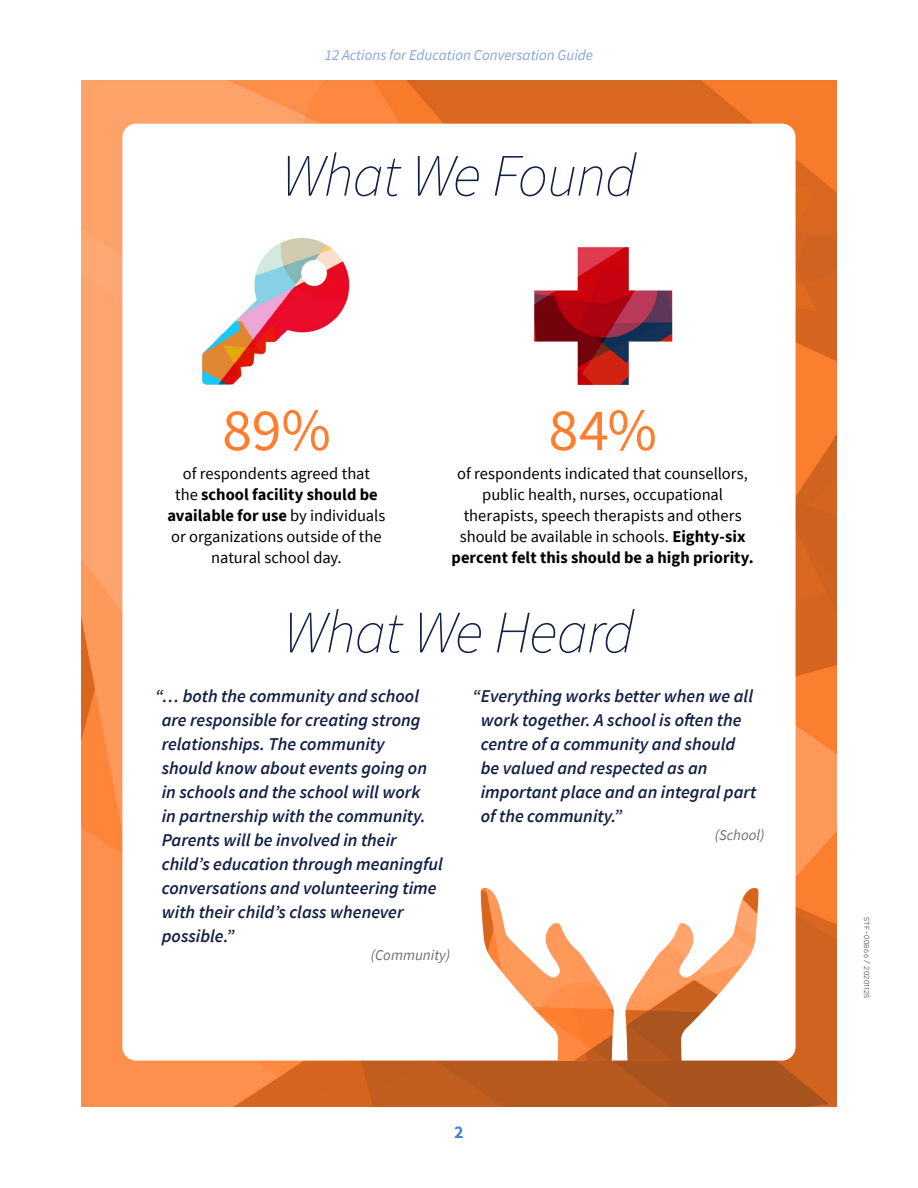
<style>
.page{position:relative;width:918px;height:1188px;background:#fff}
.page>*{position:absolute;margin:0;border:0;box-sizing:border-box;transform-origin:0 0}
.t1{font:italic 200 60px "Source Sans Pro";letter-spacing:-.025em;color:#122048}
.t2{font:60px "Source Sans Pro";color:#ff7f2f}
.t3{font:italic 600 18px/24px "Source Sans Pro";color:#122048}
.t4{font:700 18px "Source Sans Pro";color:#4381cf}
.t5{font:16.5px/21px "Source Sans Pro";color:#000;text-align:center}
.t6{font:italic 15px "Source Sans Pro";color:#84a5de}
.t7{font:italic 15px "Source Sans Pro";color:#6d6e71}
.t8{font:9px "Novecentosans";letter-spacing:.04em;color:#414042}
.s1{font-weight:700}
</style>
<div class="page">
<img style="left:81px;top:81px;width:756px;height:1026px">
<div style="left:122px;top:124px;width:674px;height:937px;background:#fff;border-radius:14px"></div>
<svg style="left:480px;top:888px;width:279px;height:173px"></svg>
<img style="left:201px;top:237px;width:149px;height:148px">
<img style="left:533px;top:246px;width:140px;height:140px">
<p class="t6" style="left:325px;top:46px;width:270px">12 Actions for Education Conversation Guide</p>
<h1 class="t1" style="left:281px;top:139px;width:357px">What We Found</h1>
<h1 class="t2" style="left:222px;top:392px;width:110px">89%</h1>
<p class="t5" style="left:167px;top:463px;width:220px">of respondents agreed that<br>the <span class="s1">school facility should be available for use</span> by individuals or organizations outside of the natural school day.</p>
<h1 class="t2" style="left:548px;top:392px;width:110px">84%</h1>
<p class="t5" style="left:451px;top:463px;width:304px">of respondents indicated that counsellors, public health, nurses, occupational therapists, speech therapists and others should be available in schools. <span class="s1">Eighty-six percent felt this should be a high priority.</span></p>
<h1 class="t1" style="left:283px;top:596px;width:353px">What We Heard</h1>
<p class="t3" style="left:162px;top:684px;width:283px;text-indent:-7px">“… both the community and school are responsible for creating strong relationships. The community<br>should know about events going on in schools and the school will work<br>in partnership with the community.<br>Parents will be involved in their child’s education through meaningful conversations and volunteering time with their child’s class whenever possible.”</p>
<p class="t7" style="left:371px;top:945px;width:81px">(Community)</p>
<p class="t3" style="left:481px;top:684px;width:277px;text-indent:-8px">“Everything works better when we all work together. A school is often the centre of a community and should be valued and respected as an important place and an integral part of the community.”</p>
<p class="t7" style="left:715px;top:825px;width:51px">(School)</p>
<p class="t4" style="left:454px;top:1120px;width:11px">2</p>
<p class="t8" style="left:872px;top:917px;width:83px;rotate:90deg">stf-00866 / 20201125</p>
</div>
